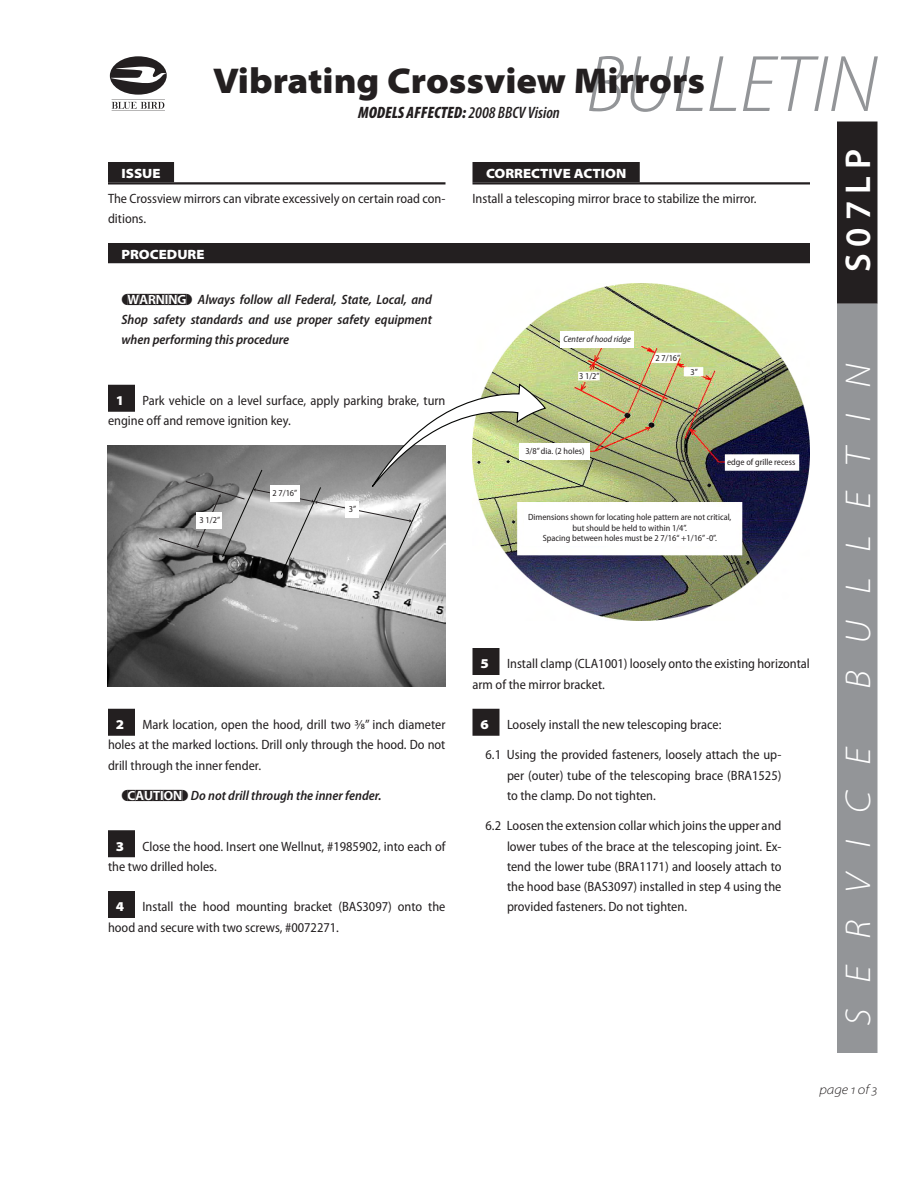
<style>
.page{position:relative;width:918px;height:1188px;background:#fff}
.page>*{position:absolute;margin:0;border:0;box-sizing:border-box;transform-origin:0 0}
.t1{font:900 semi-expanded 36px "Myriad Pro";color:#231f20}
.SideBarTitle{font:italic 300 semi-expanded 36px "Myriad Pro";letter-spacing:.73em;color:#fff}
.SideBarTitle-2{font:600 36px "Myriad Pro";letter-spacing:.2em;color:#fff}
.t2{font:italic 900 condensed 16.5px "Myriad Pro";color:#231f20}
.Procedure_Step_First{font:semi-condensed 13.5px/20.2px "Myriad Pro";color:#231f20}
.Proceedure_SubStep{font:semi-condensed 13.5px/20.2px "Myriad Pro";color:#231f20;text-align:justify}
.Warning{font:italic 600 semi-condensed 13.5px/20.2px "Myriad Pro";color:#231f20;text-align:justify}
.Body_First{font:semi-condensed 13.5px/20.2px "Myriad Pro";color:#231f20}
.Issue_Action{font:900 semi-expanded 13.5px "Myriad Pro";color:#fff}
.Procedure_Head{font:900 semi-expanded 13.5px "Myriad Pro";color:#fff}
.t3{font:italic 300 semi-expanded 13.5px "Myriad Pro";color:#231f20}
.Procedure_Step_First-2{font:900 semi-expanded 13.5px "Myriad Pro";color:#fff}
.t4{font:semi-condensed 9px/10.8px "Myriad Pro";color:#231f20;text-align:center}
.t5{font:italic semi-condensed 9px "Myriad Pro";color:#231f20}
.s1{font-weight:600}
.s2{font-family:"Warning";font-weight:400;font-style:normal;font-stretch:normal}
</style>
<div class="page">
<svg style="left:110px;top:56px;width:57px;height:55px"></svg>
<svg style="left:589px;top:56px;width:289px;height:56px"></svg>
<div style="left:837px;top:122px;width:41px;height:182px;background:#231f20"></div>
<div style="left:837px;top:304px;width:41px;height:749px;background:#939598"></div>
<div style="left:108px;top:162px;width:66px;height:20px;background:#231f20"></div>
<hr style="left:108px;top:182px;width:338px;height:2px;background:#231f20">
<div style="left:472px;top:162px;width:168px;height:20px;background:#231f20"></div>
<hr style="left:472px;top:182px;width:338px;height:2px;background:#231f20">
<div style="left:108px;top:243px;width:702px;height:20px;background:#231f20"></div>
<div style="left:108px;top:385px;width:27px;height:27px;background:#231f20"></div>
<div style="left:108px;top:709px;width:27px;height:27px;background:#231f20"></div>
<div style="left:108px;top:830px;width:27px;height:27px;background:#231f20"></div>
<div style="left:108px;top:891px;width:27px;height:27px;background:#231f20"></div>
<img style="left:486px;top:284px;width:324px;height:337px">
<div style="left:560px;top:331px;width:74px;height:17px;background:#fff"></div>
<div style="left:519px;top:443px;width:71px;height:17px;background:#fff"></div>
<div style="left:525px;top:507px;width:210px;height:38px;background:#fff"></div>
<img style="left:108px;top:445px;width:337px;height:242px">
<svg style="left:158px;top:383px;width:389px;height:208px"></svg>
<div style="left:472px;top:648px;width:28px;height:27px;background:#231f20"></div>
<div style="left:472px;top:709px;width:28px;height:27px;background:#231f20"></div>
<p class="t1" style="left:213px;top:61px;width:494px">Vibrating Crossview Mirrors</p>
<p class="t2" style="left:358px;top:102px;width:203px">MODELS AFFECTED: <span class="s1">2008 BBCV Vision</span></p>
<p class="Issue_Action" style="left:122px;top:165px;width:41px">ISSUE</p>
<p class="Body_First" style="left:108px;top:188px;width:339px">The Crossview mirrors can vibrate excessively on certain road con&shy;ditions.</p>
<p class="Procedure_Head" style="left:122px;top:246px;width:85px">PROCEDURE</p>
<p class="Warning" style="left:122px;top:289px;width:312px"><span class="s2">[WARNING]</span> Always follow all Federal, State, Local, and Shop safety standards and use proper safety equipment when performing this procedure</p>
<p class="Procedure_Step_First" style="left:108px;top:391px;width:339px;text-indent:34px">Park vehicle on a level surface, apply parking brake, turn engine off and remove ignition key.</p>
<p class="Procedure_Step_First-2" style="left:116px;top:393px;width:10px">1</p>
<p class="t4" style="left:200px;top:515px;width:22px">3 1/2”</p>
<p class="t4" style="left:272px;top:488px;width:26px">2 7/16”</p>
<p class="t4" style="left:349px;top:504px;width:9px">3”</p>
<p class="Issue_Action" style="left:486px;top:165px;width:142px">CORRECTIVE ACTION</p>
<p class="Body_First" style="left:472px;top:188px;width:286px">Install a telescoping mirror brace to stabilize the mirror.</p>
<p class="t5" style="left:564px;top:334px;width:69px">Center of hood ridge</p>
<p class="t4" style="left:579px;top:371px;width:22px">3 1/2”</p>
<p class="t4" style="left:655px;top:353px;width:26px">2 7/16”</p>
<p class="t4" style="left:690px;top:366px;width:9px">3”</p>
<p class="t4" style="left:525px;top:446px;width:61px">3/8” dia. (2 holes)</p>
<p class="t4" style="left:727px;top:457px;width:70px">edge of grille recess</p>
<p class="t4" style="left:528px;top:512px;width:205px">Dimensions shown for locating hole pattern are not critical, but should be held to within 1/4”.</p>
<p class="t4" style="left:543px;top:533px;width:176px">Spacing between holes must be 2 7/16“ +1/16” -0”.</p>
<p class="Procedure_Step_First" style="left:108px;top:715px;width:339px;text-align:justify;text-indent:35px">Mark location, open the hood, drill two 3/8” inch diameter holes at the marked loctions. Drill only through the hood. Do not drill through the inner fender.</p>
<p class="Warning" style="left:122px;top:786px;width:262px"><span class="s2">[CAUTION]</span> Do not drill through the inner fender.</p>
<p class="Procedure_Step_First-2" style="left:116px;top:838px;width:10px">3</p>
<p class="Procedure_Step_First-2" style="left:116px;top:717px;width:10px">2</p>
<p class="Procedure_Step_First" style="left:108px;top:836px;width:339px;text-indent:35px">Close the hood. Insert one Wellnut, #1985902, into each of the two drilled holes.</p>
<p class="Procedure_Step_First-2" style="left:116px;top:899px;width:10px">4</p>
<p class="Procedure_Step_First" style="left:108px;top:897px;width:339px;text-indent:35px">Install the hood mounting bracket (BAS3097) onto the hood and secure with two screws, #0072271.</p>
<p class="Procedure_Step_First" style="left:472px;top:654px;width:339px;text-indent:35px">Install clamp (CLA1001) loosely onto the existing horizontal arm of the mirror bracket.</p>
<p class="Procedure_Step_First-2" style="left:480px;top:717px;width:10px">6</p>
<p class="Procedure_Step_First" style="left:507px;top:715px;width:216px">Loosely install the new telescoping brace:</p>
<p class="Proceedure_SubStep" style="left:507px;top:745px;width:276px;text-indent:-21px">6.1 Using the provided fasteners, loosely attach the up&shy;per (outer) tube of the telescoping brace (BRA1525) to the clamp. Do not tighten.</p>
<p class="Proceedure_SubStep" style="left:507px;top:816px;width:276px;text-indent:-21px">6.2 Loosen the extension collar which joins the upper and lower tubes of the brace at the telescoping joint. Ex&shy;tend the lower tube (BRA1171) and loosely attach to the hood base (BAS3097) installed in step 4 using the provided fasteners. Do not tighten.</p>
<p class="Procedure_Step_First-2" style="left:480px;top:656px;width:10px">5</p>
<p class="SideBarTitle-2" style="left:835px;top:272px;width:125px;rotate:-90deg">S07LP</p>
<p class="SideBarTitle" style="left:839px;top:689px;width:327px;rotate:-90deg">BULLETIN</p>
<p class="SideBarTitle" style="left:839px;top:1026px;width:281px;rotate:-90deg">SERVICE</p>
<p class="t3" style="left:820px;top:1082px;width:59px">page of 3</p>
</div>
